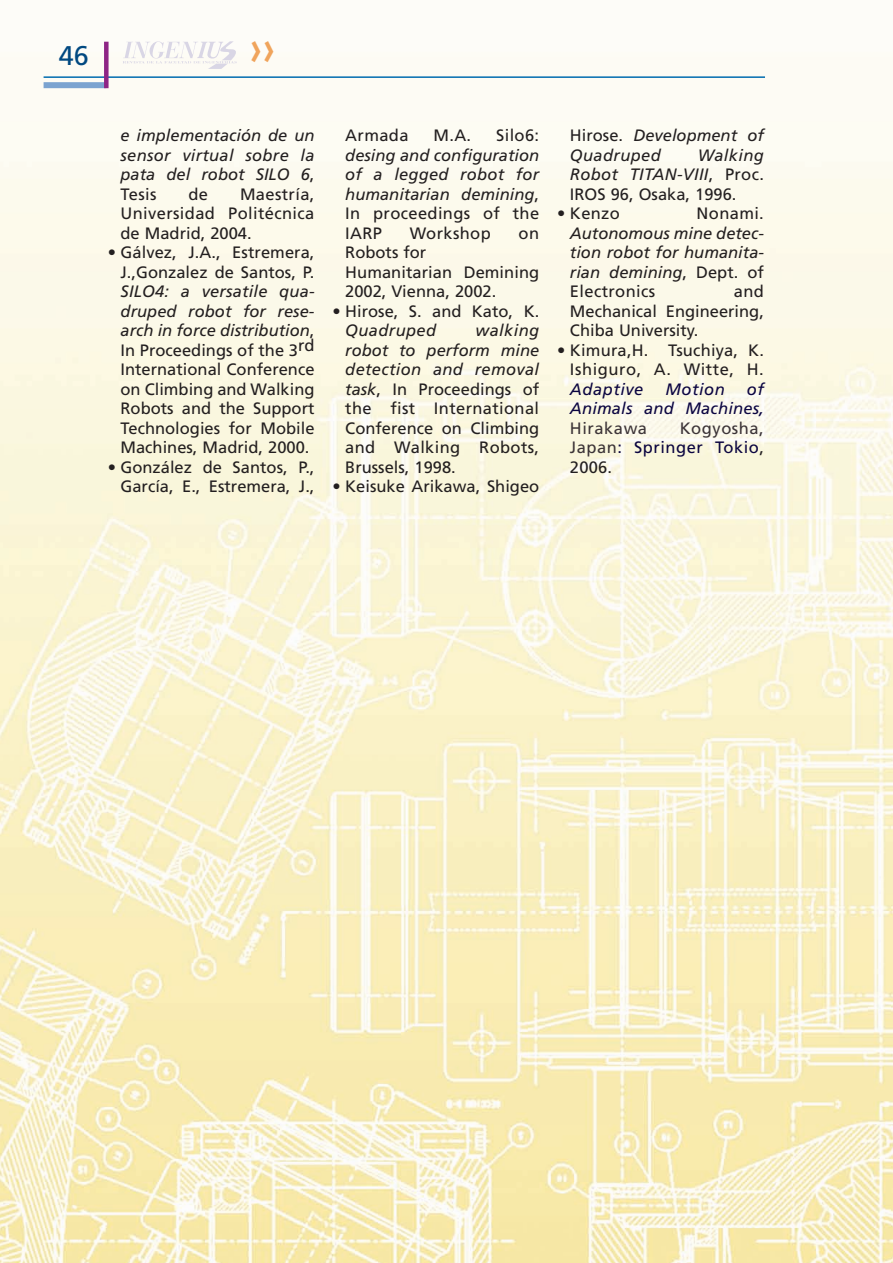
<style>
.page{position:relative;width:893px;height:1263px;background:#fff}
.page>*{position:absolute;margin:0;border:0;box-sizing:border-box;transform-origin:0 0}
.t1{font:700 45px "Eurostile";color:#f0a45c}
.t2{font:27px "Frutiger";color:#014981}
.t3{font:16.5px/19.5px "Frutiger";color:#231f20;text-align:justify}
.t4{font:italic 16.5px/19.5px "Frutiger";color:#231f20;text-align:justify}
.t5{font:16.5px/19.5px "Frutiger";letter-spacing:.03em;color:#3c3437;text-align:justify}
.t6{font:italic 16.5px/19.5px "Frutiger";letter-spacing:.01em;color:#0b0541;text-align:right}
.t7{font:italic 16.5px "Frutiger";letter-spacing:.02em;color:#231f20}
.t8{font:16.5px "Frutiger";letter-spacing:.02em;color:#231f20}
.t9{font:italic 16.5px "Frutiger";letter-spacing:.035em;color:#0b0541}
.s1{font-style:normal}
.s2{font-style:italic}
.s3{color:#0b0541}
.s4{color:#231f20}
</style>
<div class="page">
<img style="left:0;top:41px;width:893px;height:1222px">
<div style="left:44px;top:82px;width:62px;height:6px;background:#7ba3d0"></div>
<hr style="left:44px;top:76px;width:721px;height:2px;background:#006caf">
<div style="left:104px;top:42px;width:5px;height:46px;background:#8e2585"></div>
<svg style="left:123px;top:41px;width:114px;height:28px"></svg>
<h2 class="t2" style="left:59px;top:44px;width:32px">46</h2>
<h1 class="t1" style="left:249px;top:21px;width:27px">››</h1>
<p class="t4" style="left:121px;top:127px;width:196px">e implementación de un sensor virtual sobre la pata del robot SILO 6<span class="s1">, Tesis</span></p>
<p class="t3" style="left:188px;top:186px;width:21px">de</p>
<p class="t3" style="left:121px;top:186px;width:195px;text-indent:119px">Maestría, Universidad Politécnica de Madrid, 2004.</p>
<p class="t3" style="left:108px;top:244px;width:208px;text-align:right">• Gálvez, J.A., Estremera,<br>J.,Gonzalez de Santos, P.</p>
<p class="t3" style="left:121px;top:283px;width:196px"><span class="s2">SILO4: a versatile qua&shy;druped robot for rese&shy;arch in force distribution</span>, In Proceedings of the 3rd International Conference on Climbing and Walking Robots and the Support Technologies for Mobile Machines, Madrid, 2000.</p>
<p class="t3" style="left:108px;top:459px;width:208px;text-align:right">• González de Santos, P.,<br>García, E., Estremera, J.,</p>
<p class="t3" style="left:345px;top:127px;width:65px">Armada</p>
<p class="t3" style="left:433px;top:127px;width:39px">M.A.</p>
<p class="t3" style="left:496px;top:127px;width:45px">Silo6:</p>
<p class="t4" style="left:345px;top:147px;width:195px">desing and configuration of a legged robot for humanitarian demining<span class="s1">, In proceedings of the IARP</span></p>
<p class="t8" style="left:410px;top:227px;width:82px">Workshop</p>
<p class="t3" style="left:519px;top:225px;width:22px">on</p>
<p class="t3" style="left:345px;top:244px;width:195px;text-align:left">Robots for<br>Humanitarian Demining<br>2002, Vienna, 2002.</p>
<p class="t3" style="left:332px;top:303px;width:208px">• Hirose, S. and Kato, K.</p>
<p class="t7" style="left:345px;top:324px;width:92px">Quadruped</p>
<p class="t3" style="left:345px;top:322px;width:195px;text-indent:130px"><span class="s2">walking robot to perform mine detection and removal task</span>, In Proceedings of the fist International Conference on Climbing and Walking Robots, Brussels, 1998.</p>
<p class="t3" style="left:332px;top:478px;width:208px">• Keisuke Arikawa, Shigeo</p>
<p class="t4" style="left:570px;top:127px;width:195px"><span class="s1">Hirose.</span> Development of<br>Quadruped</p>
<p class="t3" style="left:570px;top:147px;width:195px;text-indent:128px"><span class="s2">Walking Robot TITAN-VIII</span>, Proc.<br>IROS 96, Osaka, 1996.</p>
<p class="t3" style="left:557px;top:205px;width:64px">• Kenzo</p>
<p class="t3" style="left:697px;top:205px;width:69px">Nonami.</p>
<p class="t4" style="left:570px;top:225px;width:196px">Autonomous mine detec&shy;tion robot for humanita&shy;rian demining<span class="s1">, Dept. of Electronics</span></p>
<p class="t3" style="left:570px;top:283px;width:195px;text-indent:164px">and Mechanical Engineering, Chiba University.</p>
<p class="t3" style="left:557px;top:342px;width:208px;text-align:right">• Kimura,H. Tsuchiya, K.<br>Ishiguro, A. Witte, H.</p>
<p class="t9" style="left:570px;top:383px;width:75px">Adaptive</p>
<p class="t6" style="left:665px;top:381px;width:61px">Motion</p>
<p class="t6" style="left:570px;top:381px;width:195px">of<br>Animals and Machines,</p>
<p class="t5" style="left:570px;top:420px;width:79px">Hirakawa</p>
<p class="t5" style="left:570px;top:420px;width:195px;text-indent:110px">Kogyosha, Japan<span class="s3">: Springer Tokio</span><span class="s4">, 2006.</span></p>
</div>
